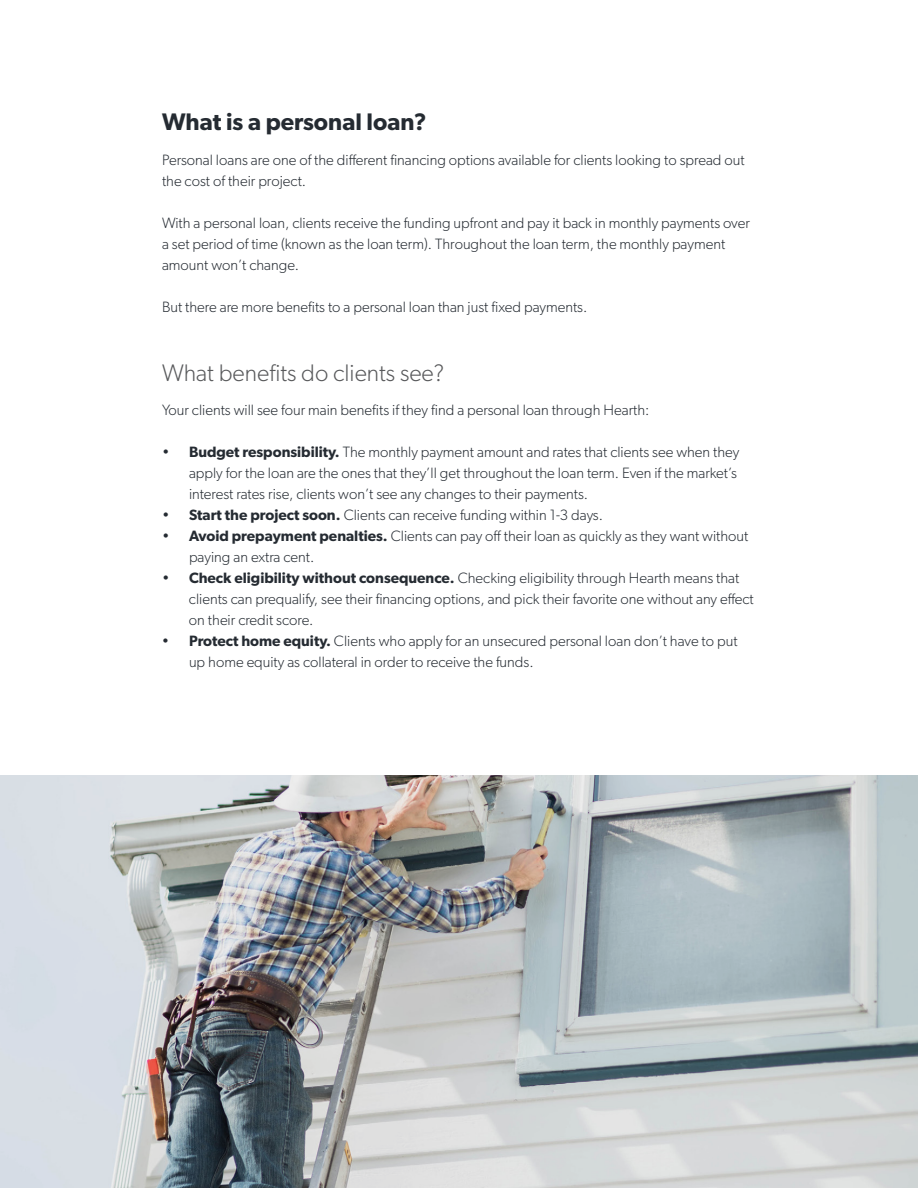
<style>
.page{position:relative;width:918px;height:1188px;background:#fff}
.page>*{position:absolute;margin:0;border:0;box-sizing:border-box;transform-origin:0 0}
.t1{font:300 24px "Gibson";color:#58595b}
.t2{font:600 24px "Gibson";color:#252b32}
.t3{font:300 15px/21px "Gibson";color:#252b32}
.s1{font-weight:600}
</style>
<div class="page">
<img style="left:0;top:775px;width:918px;height:413px">
<h1 class="t2" style="left:162px;top:107px;width:266px">What is a personal loan?</h1>
<p class="t3" style="left:162px;top:149px;width:584px">Personal loans are one of the different financing options available for clients looking to spread out the cost of their project.</p>
<p class="t3" style="left:162px;top:212px;width:589px">With a personal loan, clients receive the funding upfront and pay it back in monthly payments over a set period of time (known as the loan term). Throughout the loan term, the monthly payment amount won’t change.</p>
<p class="t3" style="left:162px;top:296px;width:427px">But there are more benefits to a personal loan than just fixed payments.</p>
<h1 class="t1" style="left:162px;top:358px;width:284px">What benefits do clients see?</h1>
<p class="t3" style="left:162px;top:399px;width:489px">Your clients will see four main benefits if they find a personal loan through Hearth:</p>
<p class="t3" style="left:189px;top:441px;width:552px;text-indent:-27px">• <span class="s1">Budget responsibility.</span> The monthly payment amount and rates that clients see when they apply for the loan are the ones that they’ll get throughout the loan term. Even if the market’s interest rates rise, clients won’t see any changes to their payments.</p>
<p class="t3" style="left:162px;top:504px;width:443px">• <span class="s1">Start the project soon.</span> Clients can receive funding within 1-3 days.</p>
<p class="t3" style="left:189px;top:525px;width:561px;text-indent:-27px">• <span class="s1">Avoid prepayment penalties.</span> Clients can pay off their loan as quickly as they want without paying an extra cent.</p>
<p class="t3" style="left:189px;top:567px;width:566px;text-indent:-27px">• <span class="s1">Check eligibility without consequence.</span> Checking eligibility through Hearth means that clients can prequalify, see their financing options, and pick their favorite one without any effect on their credit score.</p>
<p class="t3" style="left:189px;top:630px;width:550px;text-indent:-27px">• <span class="s1">Protect home equity.</span> Clients who apply for an unsecured personal loan don’t have to put up home equity as collateral in order to receive the funds.</p>
</div>
